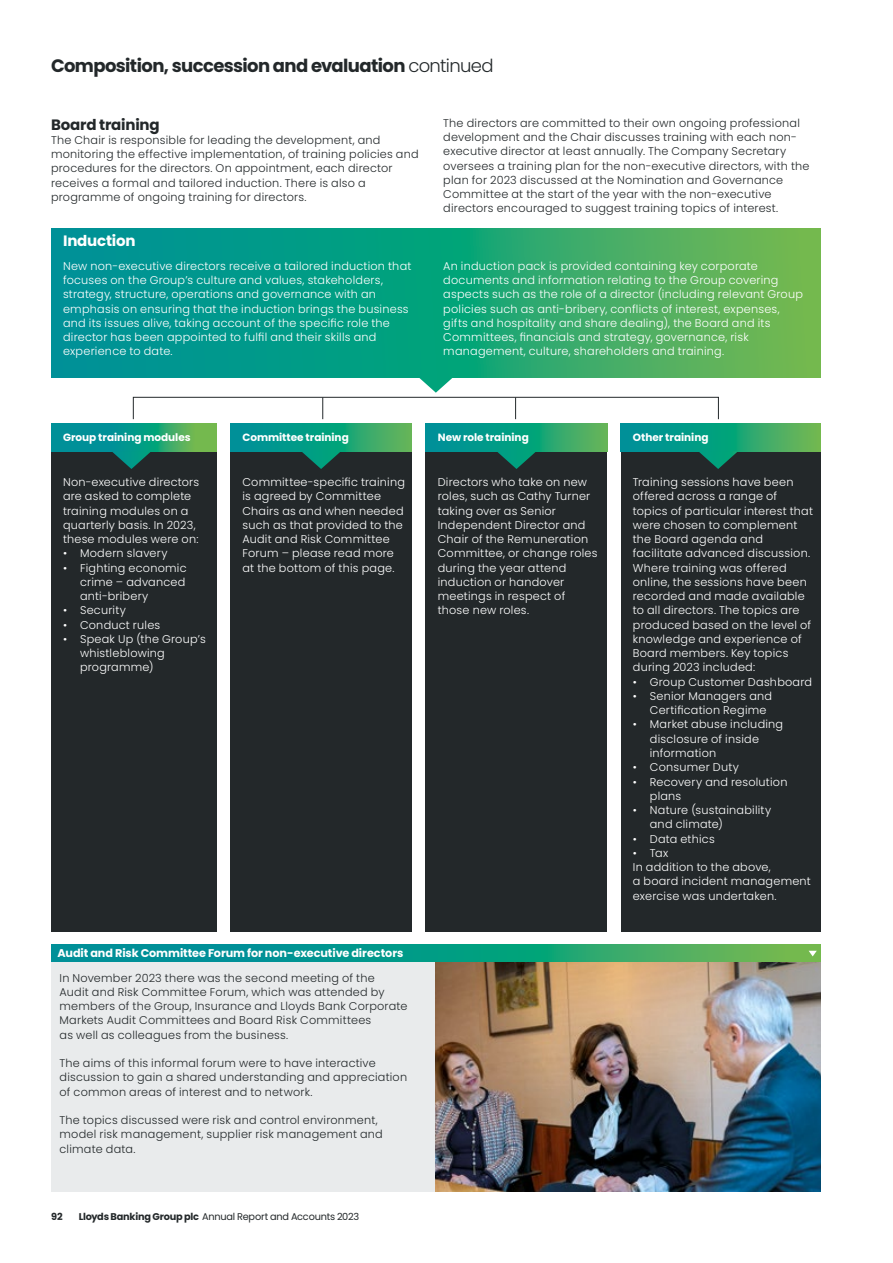
<style>
.page{position:relative;width:893px;height:1263px;background:#fff}
.page>*{position:absolute;margin:0;border:0;box-sizing:border-box;transform-origin:0 0}
.t1{font:700 18px "Tbkqlk Poppins";letter-spacing:-.035em;color:#23282a}
.t2{font:700 15px "Tbkqlk Poppins";letter-spacing:-.015em;color:#23282a}
.t3{font:700 15px "Tbkqlk Poppins";letter-spacing:-.015em;color:#fff}
.t4{font:300 11.25px/14.2px "Xtntrq Poppins";letter-spacing:.02em;color:#fff}
.t5{font:300 11.25px/14.2px "Xtntrq Poppins";letter-spacing:.02em;color:#23282a}
.t6{font:700 11.25px "Tbkqlk Poppins";letter-spacing:-.005em;color:#fff}
.t7{font:300 11.25px/14.2px "Yrvwnn Poppins";letter-spacing:.02em;color:#fff}
.t8{font:700 10.5px "Tbkqlk Poppins";color:#fff}
.t9{font:9.75px "Txsblg Poppins";letter-spacing:-.02em;color:#23282a}
.t10{font:700 9.75px "Tbkqlk Poppins";color:#23282a}
.s1{font-family:"Xtntrq Poppins";font-weight:300}
.s2{font-family:"Yrvwnn Poppins"}
.s3{font-family:"Tbkqlk Poppins";font-weight:700}
.s4{font-family:"Xtntrq Poppins"}
</style>
<div class="page">
<svg style="left:51px;top:228px;width:770px;height:149px;background:#21a378"></svg>
<svg style="left:416px;top:375px;width:40px;height:18px"></svg>
<div style="left:426px;top:452px;width:181px;height:480px;background:#23282a"></div>
<div style="left:621px;top:452px;width:200px;height:480px;background:#23282a"></div>
<div style="left:51px;top:452px;width:166px;height:480px;background:#23282a"></div>
<div style="left:230px;top:452px;width:182px;height:480px;background:#23282a"></div>
<div style="left:51px;top:961px;width:770px;height:230px;background:#e9ebec"></div>
<img style="left:436px;top:961px;width:385px;height:230px">
<svg style="left:51px;top:944px;width:770px;height:17px;background:#1b9f7e"></svg>
<svg style="left:809px;top:951px;width:8px;height:5px"></svg>
<svg style="left:621px;top:424px;width:200px;height:28px;background:#1fa279"></svg>
<svg style="left:426px;top:424px;width:181px;height:28px;background:#18a07c"></svg>
<svg style="left:230px;top:424px;width:182px;height:28px;background:#18a07d"></svg>
<svg style="left:51px;top:424px;width:166px;height:28px;background:#1f9f7e"></svg>
<svg style="left:112px;top:451px;width:39px;height:18px"></svg>
<svg style="left:301px;top:451px;width:40px;height:18px"></svg>
<svg style="left:497px;top:451px;width:39px;height:18px"></svg>
<svg style="left:698px;top:451px;width:40px;height:18px"></svg>
<div style="left:133px;top:397px;width:586px;height:22px;border:1px solid #23282a"></div>
<svg style="left:322px;top:397px;width:1px;height:22px"></svg>
<svg style="left:515px;top:397px;width:1px;height:22px"></svg>
<h1 class="t1" style="left:51px;top:55px;width:444px">Composition, succession and evaluation <span class="s1">continued</span></h1>
<h3 class="t2" style="left:51px;top:116px;width:110px">Board training</h3>
<p class="t5" style="left:51px;top:133px;width:369px">The Chair is responsible for leading the development, and monitoring the effective implementation, of training policies and procedures for the directors. On appointment, each director receives a formal and tailored induction. There is also a programme of ongoing training for directors.</p>
<h4 class="t3" style="left:63px;top:232px;width:74px">Induction</h4>
<p class="t5" style="left:443px;top:116px;width:368px">The directors are committed to their own ongoing professional development and the Chair discusses training with each non&shy;executive director at least annually. The Company Secretary oversees a training plan for the non-executive directors, with the plan for 2023 discussed at the Nomination and Governance Committee at the start of the year with the non-executive directors encouraged to suggest training topics of interest.</p>
<p class="t4" style="left:63px;top:259px;width:350px">New non-executive directors receive a tailored induction that focuses on the Group’s culture and values, stakeholders, strategy, structure, operations and governance with an emphasis on ensuring that the induction brings the business <span class="s2">and its issues alive, taking account of the specific role the director has been appointed to fulfil and their skills and </span>experience to date.</p>
<p class="t4" style="left:443px;top:259px;width:361px">An induction pack is provided containing key corporate documents and information relating to the Group covering aspects such as the role of a director (including relevant Group <span class="s2">policies such as anti-bribery, conflicts of interest, expenses, </span>gifts and hospitality and share dealing), the Board and its <span class="s2">Committees, financials and strategy, governance, risk </span>management, culture, shareholders and training.</p>
<h5 class="t8" style="left:63px;top:432px;width:129px">Group training modules</h5>
<h5 class="t8" style="left:242px;top:432px;width:108px">Committee training</h5>
<h5 class="t8" style="left:438px;top:432px;width:93px">New role training</h5>
<h5 class="t8" style="left:633px;top:432px;width:77px">Other training</h5>
<p class="t4" style="left:63px;top:475px;width:138px">Non-executive directors are asked to complete training modules on a quarterly basis. In 2023, these modules were on:</p>
<p class="t4" style="left:63px;top:546px;width:106px">• Modern slavery</p>
<p class="t4" style="left:80px;top:561px;width:108px;text-align:justify;text-indent:-17px">• Fighting economic crime – advanced anti-bribery</p>
<p class="t4" style="left:63px;top:603px;width:64px">• Security</p>
<p class="t4" style="left:63px;top:618px;width:99px">• Conduct rules</p>
<p class="t4" style="left:80px;top:632px;width:127px;text-indent:-17px">• Speak Up (the Group’s whistleblowing programme)</p>
<p class="t4" style="left:242px;top:475px;width:164px"><span class="s2">Committee-specific training </span>is agreed by Committee<br>Chairs as and when needed such as that provided to the<br>Audit and Risk Committee<br>Forum – please read more at the bottom of this page.</p>
<h4 class="t6" style="left:57px;top:946px;width:347px">Audit and Risk Committee Forum for non-executive directors</h4>
<p class="t5" style="left:60px;top:971px;width:349px">In November 2023 there was the second meeting of the<br>Audit and Risk Committee Forum, which was attended by members of the Group, Insurance and Lloyds Bank Corporate Markets Audit Committees and Board Risk Committees<br>as well as colleagues from the business.</p>
<p class="t5" style="left:60px;top:1056px;width:349px">The aims of this informal forum were to have interactive discussion to gain a shared understanding and appreciation of common areas of interest and to network.</p>
<p class="t5" style="left:60px;top:1113px;width:325px">The topics discussed were risk and control environment, model risk management, supplier risk management and climate data.</p>
<p class="t10" style="left:51px;top:1211px;width:13px">92</p>
<p class="t9" style="left:79px;top:1211px;width:282px"><span class="s3">Lloyds Banking Group plc</span> Annual Report and Accounts 2023</p>
<p class="t4" style="left:438px;top:475px;width:161px">Directors who take on new roles, such as Cathy Turner taking over as Senior<br>Independent Director and<br>Chair of the Remuneration<br>Committee, or change roles during the year attend induction or handover meetings in respect of those new roles.</p>
<p class="t4" style="left:633px;top:475px;width:182px">Training sessions have been offered across a range of topics of particular interest that were chosen to complement the Board agenda and facilitate advanced discussion.<br>Where training was offered online, the sessions have been recorded and made available to all directors. The topics are produced based on the level of knowledge and experience of<br>Board members. Key topics during 2023 included:</p>
<p class="t4" style="left:633px;top:675px;width:181px">• Group Customer Dashboard</p>
<p class="t7" style="left:650px;top:689px;width:124px;text-indent:-17px"><span class="s4">• Senior Managers and<br></span>Certification Regime</p>
<p class="t4" style="left:650px;top:717px;width:135px;text-indent:-17px">• Market abuse including disclosure of inside information</p>
<p class="t4" style="left:633px;top:760px;width:108px">• Consumer Duty</p>
<p class="t4" style="left:650px;top:774px;width:139px;text-indent:-17px">• Recovery and resolution plans</p>
<p class="t4" style="left:650px;top:803px;width:123px;text-indent:-17px">• Nature (sustainability and climate)</p>
<p class="t4" style="left:633px;top:831px;width:83px">• Data ethics</p>
<p class="t4" style="left:633px;top:846px;width:37px">• Tax</p>
<p class="t4" style="left:633px;top:860px;width:180px">In addition to the above,<br>a board incident management exercise was undertaken.</p>
</div>
